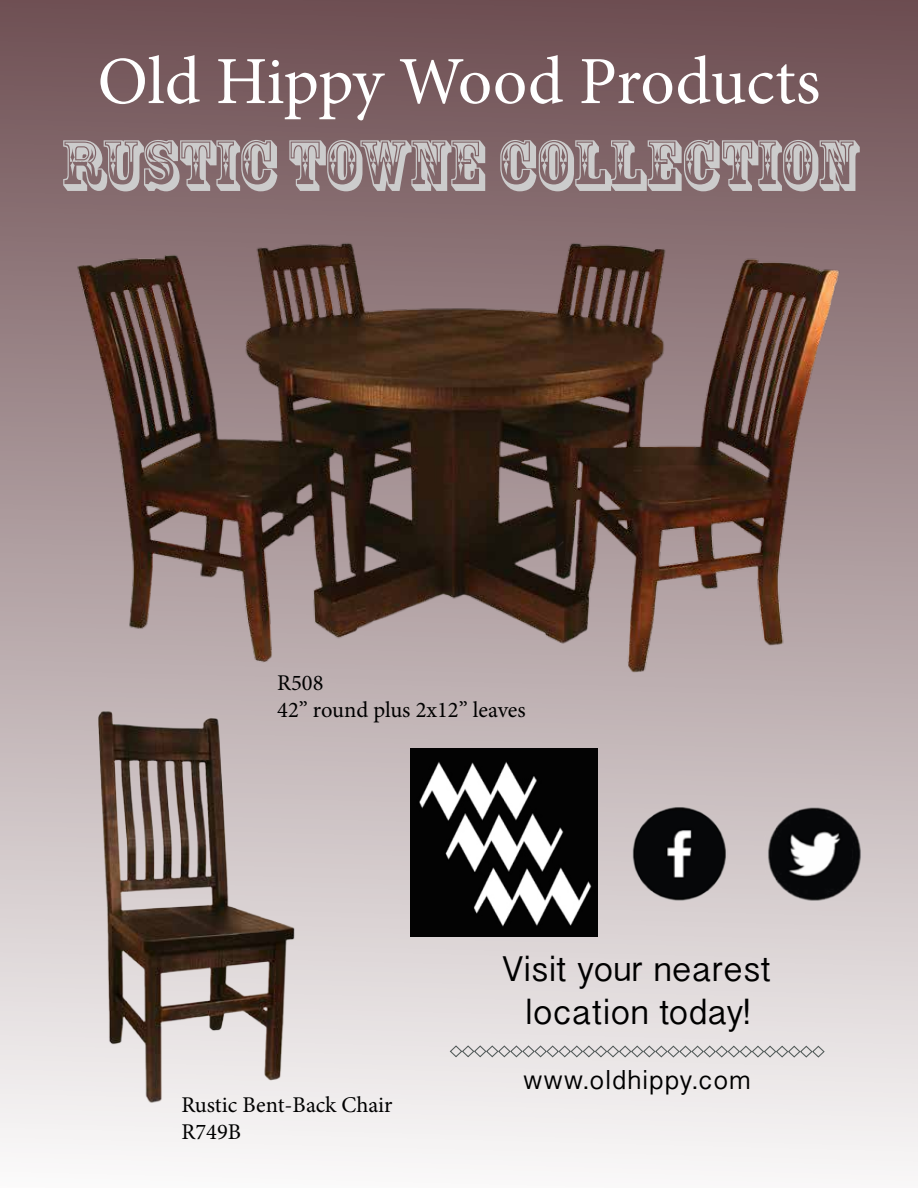
<style>
.page{position:relative;width:918px;height:1188px;background:#fff}
.page>*{position:absolute;margin:0;border:0;box-sizing:border-box;transform-origin:0 0}
.t1{font:67.5px "Rosewood Std";color:#ccc}
.t2{font:67.5px "Minion Pro";letter-spacing:-.005em;color:#fff}
.t3{font:36px/43.2px "Khmer Sangam MN";color:#000;text-align:center}
.t4{font:27px "Khmer Sangam MN";letter-spacing:.04em;color:#000}
.t5{font:22.5px/27px "Minion Pro";color:#000}
</style>
<div class="page">
<div style="left:0;top:0;width:918px;height:1188px;background:linear-gradient(to bottom,#6d4e52,#f9f8f8)"></div>
<img style="left:410px;top:749px;width:188px;height:187px">
<svg style="left:449px;top:1045px;width:376px;height:13px;background:#c9c7c8"></svg>
<img style="left:628px;top:804px;width:99px;height:99px">
<img style="left:765px;top:802px;width:99px;height:101px">
<img style="left:72px;top:224px;width:774px;height:449px">
<img style="left:86px;top:708px;width:216px;height:400px">
<h1 class="t2" style="left:98px;top:36px;width:724px">Old Hippy Wood Products</h1>
<h1 class="t1" style="left:61px;top:125px;width:798px">RUSTIC TOWNE COLLECTION</h1>
<p class="t5" style="left:277px;top:669px;width:250px">R508<br>42” round plus 2x12” leaves</p>
<p class="t5" style="left:181px;top:1092px;width:213px">Rustic Bent-Back Chair<br>R749B</p>
<h2 class="t3" style="left:503px;top:947px;width:270px">Visit your nearest location today!</h2>
<p class="t4" style="left:524px;top:1064px;width:228px">www.oldhippy.com</p>
</div>
